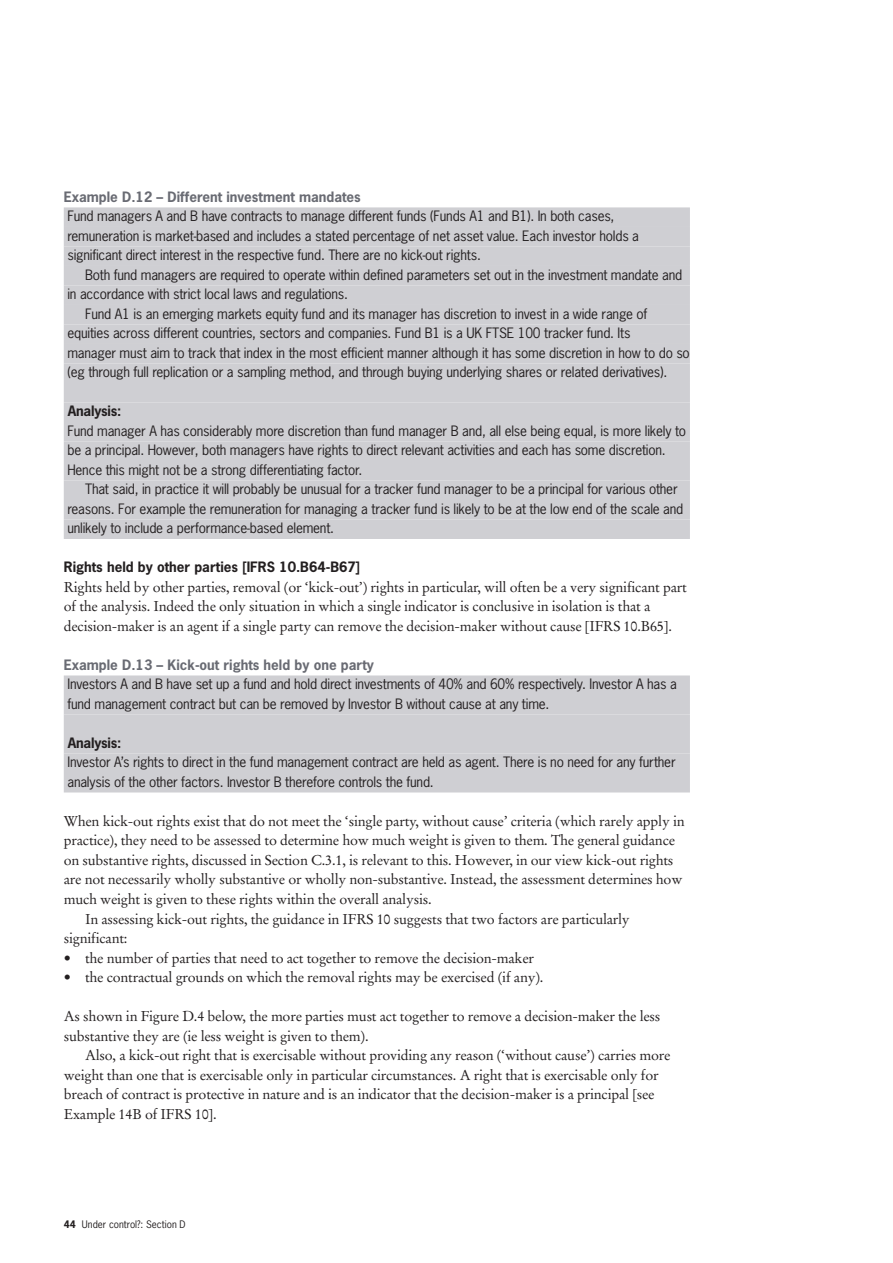
<style>
.page{position:relative;width:893px;height:1263px;background:#fff}
.page>*{position:absolute;margin:0;border:0;box-sizing:border-box;transform-origin:0 0}
.t1{font:14.25px/19.5px "Stempel Garamond";letter-spacing:-.015em;color:#231f20}
.t2{font:13.5px/19.5px "News Gothic";letter-spacing:-.015em;color:#231f20}
.t3{font:700 13.5px "News Gothic";color:#696b73}
.t4{font:700 13.5px "News Gothic";color:#231f20}
.t5{font:9.75px "News Gothic";color:#231f20}
.s1{font-weight:700}
</style>
<div class="page">
<div style="left:64px;top:207px;width:626px;height:20px;background:#cfcfd3"></div>
<div style="left:64px;top:227px;width:626px;height:19px;background:#cfcfd3"></div>
<div style="left:64px;top:246px;width:626px;height:20px;background:#cfcfd3"></div>
<div style="left:64px;top:266px;width:626px;height:19px;background:#cfcfd3"></div>
<div style="left:64px;top:285px;width:626px;height:20px;background:#cfcfd3"></div>
<div style="left:64px;top:305px;width:626px;height:19px;background:#cfcfd3"></div>
<div style="left:64px;top:324px;width:626px;height:20px;background:#cfcfd3"></div>
<div style="left:64px;top:344px;width:626px;height:19px;background:#cfcfd3"></div>
<div style="left:64px;top:363px;width:626px;height:20px;background:#cfcfd3"></div>
<div style="left:64px;top:383px;width:626px;height:19px;background:#cfcfd3"></div>
<div style="left:64px;top:402px;width:626px;height:20px;background:#cfcfd3"></div>
<div style="left:64px;top:422px;width:626px;height:19px;background:#cfcfd3"></div>
<div style="left:64px;top:441px;width:626px;height:20px;background:#cfcfd3"></div>
<div style="left:64px;top:461px;width:626px;height:19px;background:#cfcfd3"></div>
<div style="left:64px;top:480px;width:626px;height:20px;background:#cfcfd3"></div>
<div style="left:64px;top:500px;width:626px;height:19px;background:#cfcfd3"></div>
<div style="left:64px;top:519px;width:626px;height:20px;background:#cfcfd3"></div>
<div style="left:64px;top:675px;width:626px;height:20px;background:#cfcfd3"></div>
<div style="left:64px;top:695px;width:626px;height:19px;background:#cfcfd3"></div>
<div style="left:64px;top:714px;width:626px;height:20px;background:#cfcfd3"></div>
<div style="left:64px;top:734px;width:626px;height:19px;background:#cfcfd3"></div>
<div style="left:64px;top:753px;width:626px;height:20px;background:#cfcfd3"></div>
<div style="left:64px;top:773px;width:626px;height:19px;background:#cfcfd3"></div>
<p class="t3" style="left:64px;top:189px;width:299px">Example D.12 – Different investment mandates</p>
<p class="t2" style="left:67px;top:207px;width:573px">Fund managers A and B have contracts to manage different funds (Funds A1 and B1). In both cases, remuneration is market-based and includes a stated percentage of net asset value. Each investor holds a significant direct interest in the respective fund. There are no kick-out rights.</p>
<p class="t2" style="left:85px;top:265px;width:599px">Both fund managers are required to operate within defined parameters set out in the investment mandate and</p>
<p class="t2" style="left:67px;top:285px;width:282px">in accordance with strict local laws and regulations.</p>
<p class="t2" style="left:85px;top:304px;width:564px">Fund A1 is an emerging markets equity fund and its manager has discretion to invest in a wide range of</p>
<p class="t2" style="left:67px;top:324px;width:565px">equities across different countries, sectors and companies. Fund B1 is a UK FTSE 100 tracker fund. Its</p>
<p class="t2" style="left:67px;top:343px;width:624px">manager must aim to track that index in the most efficient manner although it has some discretion in how to do so</p>
<p class="t2" style="left:67px;top:363px;width:601px">(eg through full replication or a sampling method, and through buying underlying shares or related derivatives).</p>
<p class="t4" style="left:68px;top:404px;width:55px">Analysis:</p>
<p class="t2" style="left:67px;top:421px;width:620px">Fund manager A has considerably more discretion than fund manager B and, all else being equal, is more likely to be a principal. However, both managers have rights to direct relevant activities and each has some discretion.<br>Hence this might not be a strong differentiating factor.</p>
<p class="t2" style="left:67px;top:480px;width:617px;text-indent:18px">That said, in practice it will probably be unusual for a tracker fund manager to be a principal for various other reasons. For example the remuneration for managing a tracker fund is likely to be at the low end of the scale and unlikely to include a performance-based element.</p>
<p class="t4" style="left:64px;top:560px;width:298px">Rights held by other parties [IFRS 10.B64-B67]</p>
<p class="t1" style="left:64px;top:579px;width:625px">Rights held by other parties, removal (or ‘kick-out’) rights in particular, will often be a very significant part of the analysis. Indeed the only situation in which a single indicator is conclusive in isolation is that a decision-maker is an agent if a single party can remove the decision-maker without cause [IFRS 10.B65].</p>
<p class="t3" style="left:64px;top:657px;width:312px">Example D.13 – Kick-out rights held by one party</p>
<p class="t2" style="left:67px;top:675px;width:611px">Investors A and B have set up a fund and hold direct investments of 40% and 60% respectively. Investor A has a fund management contract but can be removed by Investor B without cause at any time.</p>
<p class="t4" style="left:68px;top:735px;width:55px">Analysis:</p>
<p class="t2" style="left:67px;top:753px;width:610px">Investor A’s rights to direct in the fund management contract are held as agent. There is no need for any further analysis of the other factors. Investor B therefore controls the fund.</p>
<p class="t1" style="left:64px;top:813px;width:622px">When kick-out rights exist that do not meet the ‘single party, without cause’ criteria (which rarely apply in</p>
<p class="t1" style="left:64px;top:832px;width:613px">practice), they need to be assessed to determine how much weight is given to them. The general guidance</p>
<p class="t1" style="left:64px;top:852px;width:611px">on substantive rights, discussed in Section C.3.1, is relevant to this. However, in our view kick-out rights</p>
<p class="t1" style="left:64px;top:871px;width:620px">are not necessarily wholly substantive or wholly non-substantive. Instead, the assessment determines how</p>
<p class="t1" style="left:64px;top:891px;width:369px">much weight is given to these rights within the overall analysis.</p>
<p class="t1" style="left:85px;top:910px;width:546px">In assessing kick-out rights, the guidance in IFRS 10 suggests that two factors are particularly</p>
<p class="t1" style="left:64px;top:930px;width:65px">significant:</p>
<p class="t1" style="left:64px;top:949px;width:472px">• the number of parties that need to act together to remove the decision-maker</p>
<p class="t1" style="left:64px;top:969px;width:481px">• the contractual grounds on which the removal rights may be exercised (if any).</p>
<p class="t1" style="left:64px;top:1008px;width:598px">As shown in Figure D.4 below, the more parties must act together to remove a decision-maker the less substantive they are (ie less weight is given to them).</p>
<p class="t1" style="left:64px;top:1047px;width:608px;text-indent:21px">Also, a kick-out right that is exercisable without providing any reason (‘without cause’) carries more weight than one that is exercisable only in particular circumstances. A right that is exercisable only for breach of contract is protective in nature and is an indicator that the decision-maker is a principal [see Example 14B of IFRS 10].</p>
<p class="t5" style="left:64px;top:1219px;width:123px"><span class="s1">44</span> Under control?: Section D</p>
</div>
